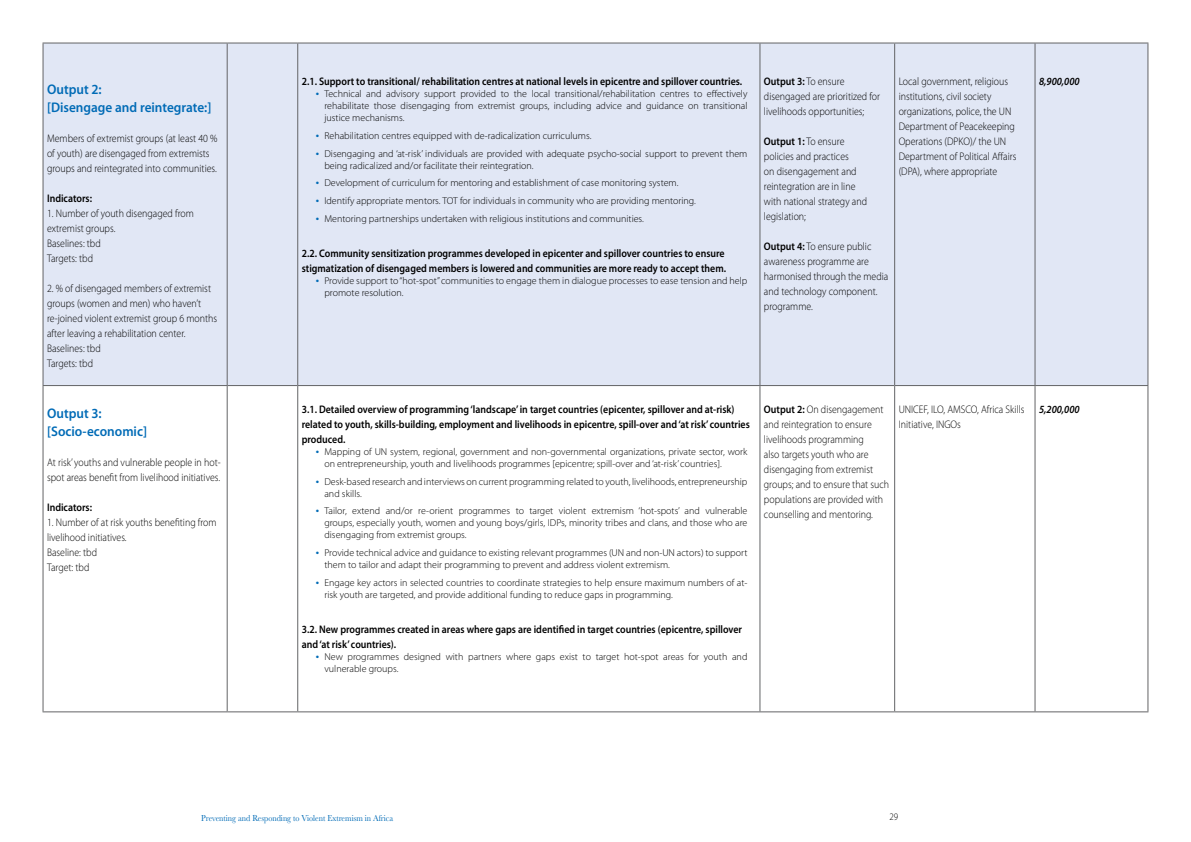
<style>
.page{position:relative;width:1191px;height:842px;background:#fff}
.page>*{position:absolute;margin:0;border:0;box-sizing:border-box;transform-origin:0 0}
.t1{font:600 14px/18px "Myriad Pro";color:#006bb6;scale:.95 1}
.t2{font:300 11px/15px "Myriad Pro";color:#000;scale:.9 1}
.t3{font:600 11px/15px "Myriad Pro";color:#000;scale:.9 1}
.t4{font:italic 600 11px "Myriad Pro";color:#000;scale:.9 1}
.t5{font:300 10px/12px "Myriad Pro";color:#000}
.t6{font:300 10px "Myriad Pro";color:#000;scale:.9 1}
.t7{font:9px "Baskerville";color:#006bb6;scale:.9 1}
.s1{font-weight:400;font-size:12px;color:#006bb6}
.s2{font-weight:600}
</style>
<div class="page">
<div style="left:44px;top:44px;width:1103px;height:341px;background:#e1e7f5"></div>
<hr style="left:43px;top:43px;width:184px;height:1px;background:#636466">
<hr style="left:43px;top:44px;width:1px;height:341px;background:#636466">
<hr style="left:227px;top:43px;width:71px;height:1px;background:#636466">
<hr style="left:227px;top:44px;width:1px;height:341px;background:#636466">
<hr style="left:298px;top:43px;width:462px;height:1px;background:#636466">
<hr style="left:297px;top:44px;width:1px;height:341px;background:#636466">
<hr style="left:760px;top:43px;width:134px;height:1px;background:#636466">
<hr style="left:759px;top:44px;width:1px;height:341px;background:#636466">
<hr style="left:894px;top:43px;width:141px;height:1px;background:#636466">
<hr style="left:894px;top:44px;width:1px;height:341px;background:#636466">
<hr style="left:1035px;top:43px;width:113px;height:1px;background:#636466">
<hr style="left:1034px;top:44px;width:1px;height:341px;background:#636466">
<hr style="left:1147px;top:44px;width:1px;height:341px;background:#636466">
<hr style="left:43px;top:385px;width:184px;height:1px;background:#636466">
<hr style="left:43px;top:386px;width:1px;height:325px;background:#636466">
<hr style="left:227px;top:385px;width:71px;height:1px;background:#636466">
<hr style="left:227px;top:386px;width:1px;height:325px;background:#636466">
<hr style="left:298px;top:385px;width:462px;height:1px;background:#636466">
<hr style="left:297px;top:386px;width:1px;height:325px;background:#636466">
<hr style="left:760px;top:385px;width:134px;height:1px;background:#636466">
<hr style="left:759px;top:386px;width:1px;height:325px;background:#636466">
<hr style="left:894px;top:385px;width:141px;height:1px;background:#636466">
<hr style="left:894px;top:386px;width:1px;height:325px;background:#636466">
<hr style="left:1035px;top:385px;width:113px;height:1px;background:#636466">
<hr style="left:1034px;top:386px;width:1px;height:325px;background:#636466">
<hr style="left:1147px;top:386px;width:1px;height:325px;background:#636466">
<hr style="left:43px;top:711px;width:184px;height:1px;background:#636466">
<hr style="left:227px;top:711px;width:71px;height:1px;background:#636466">
<hr style="left:298px;top:711px;width:462px;height:1px;background:#636466">
<hr style="left:760px;top:711px;width:134px;height:1px;background:#636466">
<hr style="left:894px;top:711px;width:141px;height:1px;background:#636466">
<hr style="left:1035px;top:711px;width:113px;height:1px;background:#636466">
<h1 class="t1" style="left:47px;top:79px;width:174px">Output 2:<br>[Disengage and reintegrate:]</h1>
<p class="t2" style="left:47px;top:130px;width:191px">Members of extremist groups (at least 40 % of youth) are disengaged from extremists groups and reintegrated into communities.</p>
<p class="t3" style="left:47px;top:190px;width:52px">Indicators:</p>
<p class="t2" style="left:47px;top:205px;width:165px">1. Number of youth disengaged from extremist groups.<br>Baselines: tbd<br>Targets: tbd</p>
<p class="t2" style="left:47px;top:280px;width:191px">2. % of disengaged members of extremist groups (women and men) who haven’t re-joined violent extremist group 6 months after leaving a rehabilitation center.<br>Baselines: tbd<br>Targets: tbd</p>
<h1 class="t1" style="left:47px;top:404px;width:107px">Output 3: [Socio-economic]</h1>
<p class="t2" style="left:47px;top:455px;width:194px">At risk’ youths and vulnerable people in hot&shy;spot areas benefit from livelihood initiatives.</p>
<p class="t3" style="left:47px;top:500px;width:52px">Indicators:</p>
<p class="t2" style="left:47px;top:515px;width:190px">1. Number of at risk youths benefiting from livelihood initiatives.<br>Baseline: tbd<br>Target: tbd</p>
<p class="t3" style="left:302px;top:74px;width:491px">2.1. Support to transitional/ rehabilitation centres at national levels in epicentre and spillover countries.</p>
<p class="t5" style="left:324px;top:88px;width:424px;text-align:justify;text-indent:-9px"><span class="s1">•</span> Technical and advisory support provided to the local transitional/rehabilitation centres to effectively rehabilitate those disengaging from extremist groups, including advice and guidance on transitional justice mechanisms.</p>
<p class="t5" style="left:316px;top:130px;width:277px"><span class="s1">•</span> Rehabilitation centres equipped with de-radicalization curriculums.</p>
<p class="t5" style="left:324px;top:147px;width:424px;text-indent:-9px"><span class="s1">•</span> Disengaging and ‘at-risk’ individuals are provided with adequate psycho-social support to prevent them being radicalized and/or facilitate their reintegration.</p>
<p class="t5" style="left:316px;top:177px;width:364px"><span class="s1">•</span> Development of curriculum for mentoring and establishment of case monitoring system.</p>
<p class="t5" style="left:316px;top:195px;width:381px"><span class="s1">•</span> Identify appropriate mentors. TOT for individuals in community who are providing mentoring.</p>
<p class="t5" style="left:316px;top:212px;width:329px"><span class="s1">•</span> Mentoring partnerships undertaken with religious institutions and communities.</p>
<p class="t3" style="left:302px;top:246px;width:473px">2.2. Community sensitization programmes developed in epicenter and spillover countries to ensure stigmatization of disengaged members is lowered and communities are more ready to accept them.</p>
<p class="t5" style="left:324px;top:275px;width:424px;text-indent:-9px"><span class="s1">•</span> Provide support to “hot-spot” communities to engage them in dialogue processes to ease tension and help promote resolution.</p>
<p class="t2" style="left:764px;top:74px;width:130px"><span class="s2">Output 3:</span> To ensure disengaged are prioritized for livelihoods opportunities;</p>
<p class="t2" style="left:764px;top:134px;width:116px"><span class="s2">Output 1:</span> To ensure policies and practices<br>on disengagement and reintegration are in line with national strategy and legislation;</p>
<p class="t2" style="left:764px;top:239px;width:140px"><span class="s2">Output 4:</span> To ensure public awareness programme are harmonised through the media and technology component. programme.</p>
<p class="t2" style="left:898px;top:74px;width:132px">Local government, religious institutions, civil society organizations, police, the UN<br>Department of Peacekeeping<br>Operations (DPKO)/ the UN<br>Department of Political Affairs (DPA), where appropriate</p>
<p class="t4" style="left:1039px;top:75px;width:47px">8,900,000</p>
<p class="t3" style="left:302px;top:401px;width:499px">3.1. Detailed overview of programming ‘landscape’ in target countries (epicenter, spillover and at-risk) related to youth, skills-building, employment and livelihoods in epicentre, spill-over and ‘at risk’ countries produced.</p>
<p class="t5" style="left:324px;top:445px;width:424px;text-indent:-9px"><span class="s1">•</span> Mapping of UN system, regional, government and non-governmental organizations, private sector, work on entrepreneurship, youth and livelihoods programmes [epicentre; spill-over and ‘at-risk’ countries].</p>
<p class="t5" style="left:324px;top:475px;width:424px;text-indent:-9px"><span class="s1">•</span> Desk-based research and interviews on current programming related to youth, livelihoods, entrepreneurship and skills.</p>
<p class="t5" style="left:324px;top:505px;width:424px;text-align:justify;text-indent:-9px"><span class="s1">•</span> Tailor, extend and/or re-orient programmes to target violent extremism ‘hot-spots’ and vulnerable groups, especially youth, women and young boys/girls, IDPs, minority tribes and clans, and those who are disengaging from extremist groups.</p>
<p class="t5" style="left:324px;top:546px;width:424px;text-indent:-9px"><span class="s1">•</span> Provide technical advice and guidance to existing relevant programmes (UN and non-UN actors) to support them to tailor and adapt their programming to prevent and address violent extremism.</p>
<p class="t5" style="left:324px;top:576px;width:424px;text-indent:-9px"><span class="s1">•</span> Engage key actors in selected countries to coordinate strategies to help ensure maximum numbers of at&shy;risk youth are targeted, and provide additional funding to reduce gaps in programming.</p>
<p class="t3" style="left:302px;top:622px;width:491px">3.2. New programmes created in areas where gaps are identified in target countries (epicentre, spillover and ‘at risk’ countries).</p>
<p class="t5" style="left:324px;top:651px;width:424px;text-indent:-9px"><span class="s1">•</span> New programmes designed with partners where gaps exist to target hot-spot areas for youth and vulnerable groups.</p>
<p class="t2" style="left:764px;top:402px;width:140px"><span class="s2">Output 2:</span> On disengagement and reintegration to ensure livelihoods programming<br>also targets youth who are disengaging from extremist groups; and to ensure that such populations are provided with counselling and mentoring.</p>
<p class="t2" style="left:898px;top:402px;width:141px">UNICEF, ILO, AMSCO, Africa Skills<br>Initiative, INGOs</p>
<p class="t4" style="left:1039px;top:402px;width:47px">5,200,000</p>
<p class="t7" style="left:201px;top:813px;width:215px">Preventing and Responding to Violent Extremism in Africa</p>
<p class="t6" style="left:889px;top:810px;width:11px">29</p>
</div>
